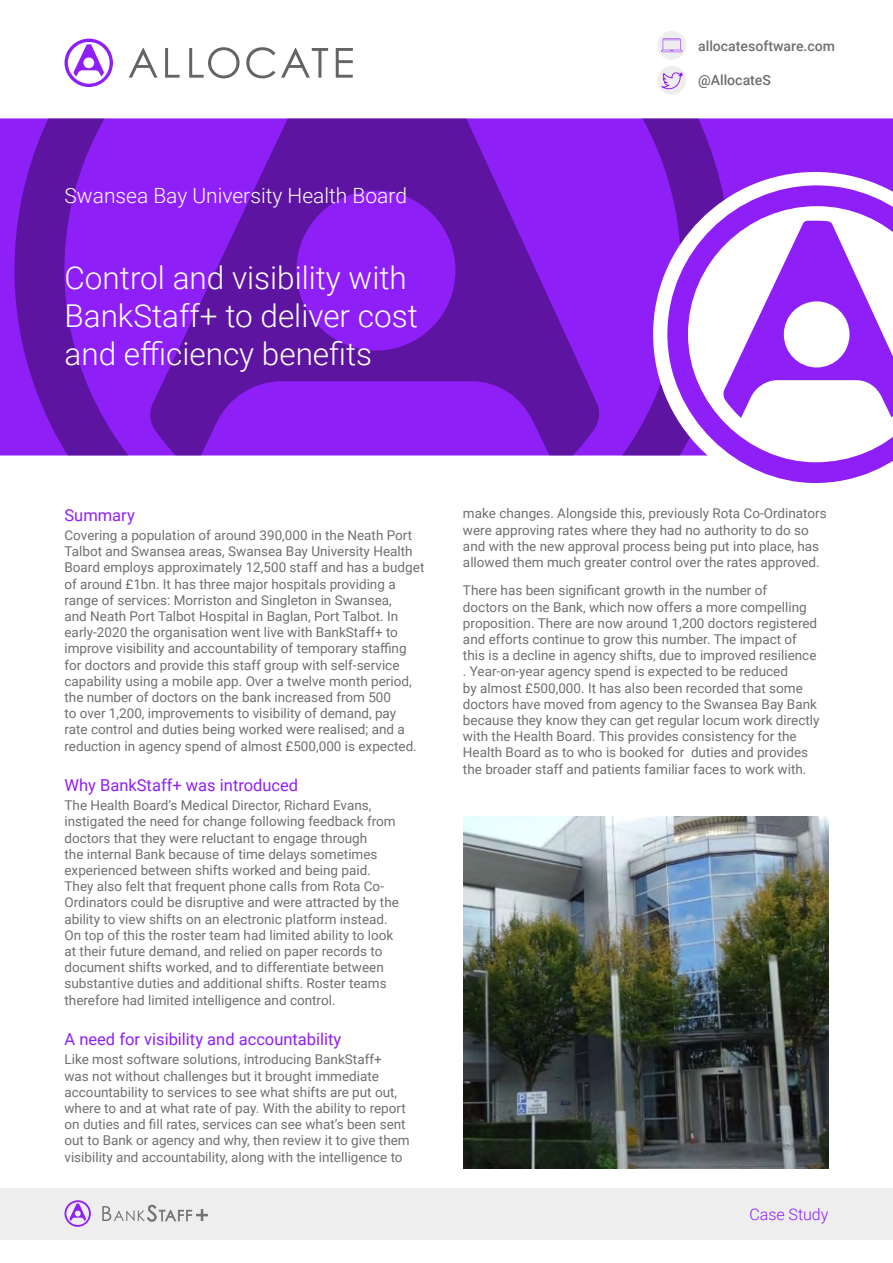
<style>
.page{position:relative;width:893px;height:1263px;background:#fff}
.page>*{position:absolute;margin:0;border:0;box-sizing:border-box;transform-origin:0 0}
.t1{font:300 31.5px/37.8px "Roboto";color:#fff}
.t2{font:300 21px "Roboto";color:#fff}
.t3{font:16.5px "Roboto";color:#8f1ff7}
.t4{font:300 16.05px "Roboto";color:#8f1ff7}
.t5{font:500 14.1px "Roboto";color:#706f6f}
.t6{font:13.5px/16.2px "Roboto";color:#706f6f}
</style>
<div class="page">
<div style="left:0;top:1188px;width:893px;height:51px;background:#eee"></div>
<div style="left:657px;top:31px;width:29px;height:29px;background:#eee;border-radius:50%"></div>
<svg style="left:661px;top:38px;width:21px;height:14px"></svg>
<div style="left:657px;top:66px;width:29px;height:29px;background:#eee;border-radius:50%"></div>
<svg style="left:660px;top:72px;width:24px;height:17px"></svg>
<svg style="left:65px;top:39px;width:48px;height:48px"></svg>
<svg style="left:129px;top:48px;width:28px;height:30px"></svg>
<svg style="left:165px;top:48px;width:15px;height:30px"></svg>
<svg style="left:189px;top:47px;width:51px;height:31px"></svg>
<svg style="left:246px;top:47px;width:29px;height:31px"></svg>
<svg style="left:281px;top:48px;width:47px;height:30px"></svg>
<svg style="left:336px;top:48px;width:17px;height:30px"></svg>
<svg style="left:0;top:118px;width:893px;height:337px;background:#7b1bd5"></svg>
<svg style="left:667px;top:455px;width:226px;height:28px"></svg>
<svg style="left:653px;top:172px;width:240px;height:283px"></svg>
<svg style="left:65px;top:1200px;width:26px;height:27px"></svg>
<svg style="left:102px;top:1205px;width:106px;height:17px"></svg>
<img style="left:463px;top:816px;width:365px;height:353px">
<h2 class="t2" style="left:64px;top:181px;width:344px">Swansea Bay University Health Board</h2>
<h1 class="t1" style="left:64px;top:258px;width:355px">Control and visibility with<br>BankStaff+ to deliver cost and efficiency benefits</h1>
<p class="t5" style="left:698px;top:37px;width:138px">allocatesoftware.com</p>
<p class="t5" style="left:698px;top:70px;width:74px">@AllocateS</p>
<p class="t3" style="left:64px;top:503px;width:72px">Summary</p>
<p class="t6" style="left:64px;top:526px;width:361px">Covering a population of around 390,000 in the Neath Port Talbot and Swansea areas, Swansea Bay University Health Board employs approximately 12,500 staff and has a budget of around £1bn. It has three major hospitals providing a range of services: Morriston and Singleton in Swansea,<br>and Neath Port Talbot Hospital in Baglan, Port Talbot. In early-2020 the organisation went live with BankStaff+ to improve visibility and accountability of temporary staffing for doctors and provide this staff group with self-service capability using a mobile app. Over a twelve month period, the number of doctors on the bank increased from 500<br>to over 1,200, improvements to visibility of demand, pay<br>rate control and duties being worked were realised; and a reduction in agency spend of almost £500,000 is expected.</p>
<p class="t3" style="left:64px;top:774px;width:235px">Why BankStaff+ was introduced</p>
<p class="t6" style="left:64px;top:797px;width:336px">The Health Board’s Medical Director, Richard Evans, instigated the need for change following feedback from doctors that they were reluctant to engage through<br>the internal Bank because of time delays sometimes experienced between shifts worked and being paid.<br>They also felt that frequent phone calls from Rota Co-Ordinators could be disruptive and were attracted by the ability to view shifts on an electronic platform instead.<br>On top of this the roster team had limited ability to look at their future demand, and relied on paper records to document shifts worked, and to differentiate between substantive duties and additional shifts. Roster teams therefore had limited intelligence and control.</p>
<p class="t3" style="left:64px;top:1028px;width:278px">A need for visibility and accountability</p>
<p class="t6" style="left:64px;top:1051px;width:347px">Like most software solutions, introducing BankStaff+<br>was not without challenges but it brought immediate accountability to services to see what shifts are put out, where to and at what rate of pay. With the ability to report on duties and fill rates, services can see what’s been sent out to Bank or agency and why, then review it to give them visibility and accountability, along with the intelligence to</p>
<p class="t6" style="left:463px;top:505px;width:365px">make changes. Alongside this, previously Rota Co-Ordinators were approving rates where they had no authority to do so and with the new approval process being put into place, has allowed them much greater control over the rates approved.</p>
<p class="t6" style="left:463px;top:582px;width:358px">There has been significant growth in the number of<br>doctors on the Bank, which now offers a more compelling proposition. There are now around 1,200 doctors registered and efforts continue to grow this number. The impact of this is a decline in agency shifts, due to improved resilience . Year-on-year agency spend is expected to be reduced<br>by almost £500,000. It has also been recorded that some doctors have moved from agency to the Swansea Bay Bank because they know they can get regular locum work directly with the Health Board. This provides consistency for the Health Board as to who is booked for duties and provides the broader staff and patients familiar faces to work with.</p>
<p class="t4" style="left:749px;top:1202px;width:81px">Case Study</p>
</div>
